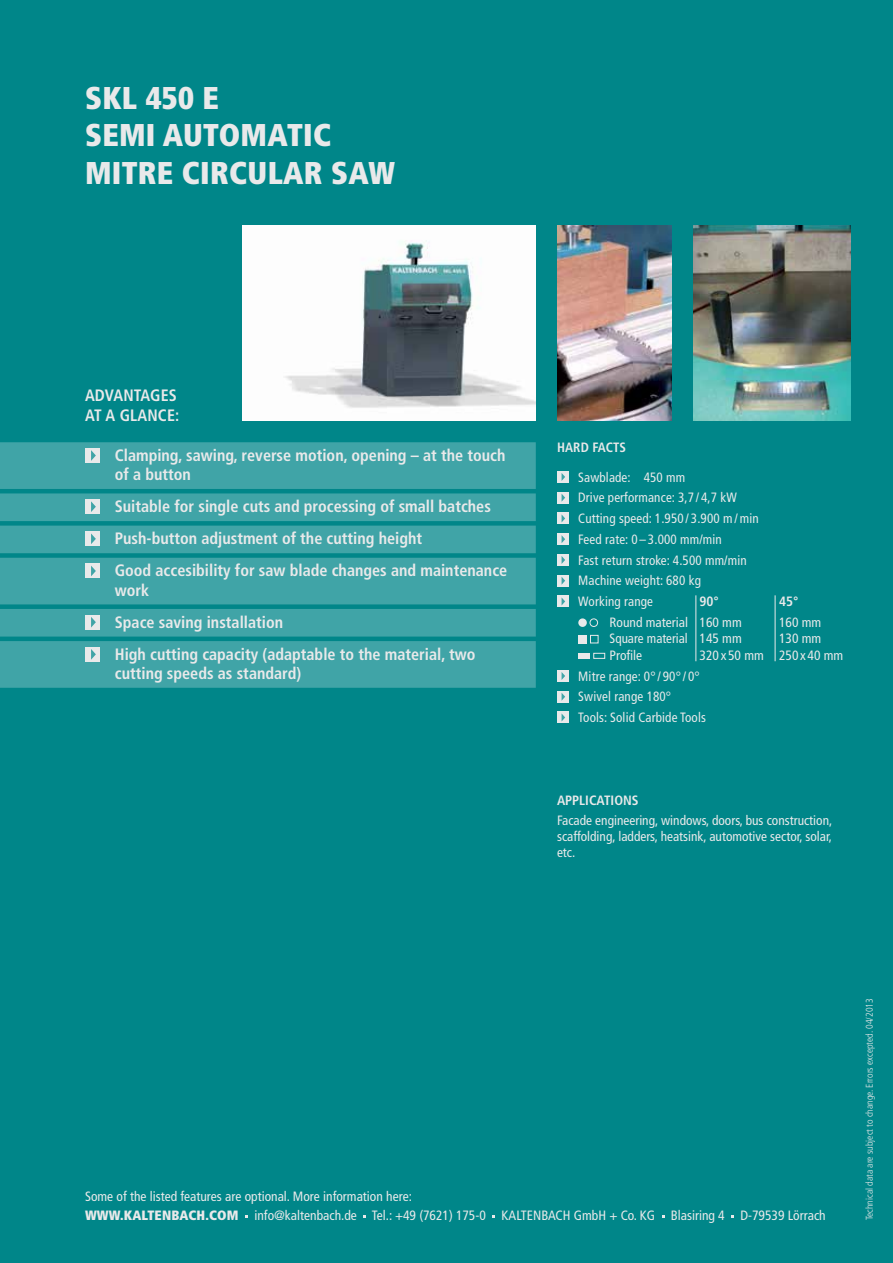
<style>
.page{position:relative;width:893px;height:1263px;background:#008689}
.page>*{position:absolute;margin:0;border:0;box-sizing:border-box;transform-origin:0 0}
.t1{font:900 condensed 31.5px/37.8px "Frutiger LT Std";letter-spacing:.01em;color:#e9e9ea}
.t2{font:700 condensed 16.5px/19.5px "Frutiger LT Std";color:#e9e9ea}
.t3{font:condensed 13.5px/20.7px "Frutiger LT Std";color:#e9e9ea}
.t4{font:700 condensed 13.5px "Frutiger LT Std";color:#e9e9ea}
.t5{font:300 condensed 9.75px "Frutiger LT Std";color:#e9e9ea}
.s1{font-weight:700}
.s2{font-weight:900}
</style>
<div class="page">
<img style="left:242px;top:225px;width:294px;height:196px">
<div style="left:557px;top:471px;width:11px;height:11px;background:#e9e9ea"></div>
<svg style="left:562px;top:473px;width:3px;height:8px"></svg>
<div style="left:557px;top:492px;width:11px;height:11px;background:#e9e9ea"></div>
<svg style="left:562px;top:494px;width:3px;height:7px"></svg>
<svg style="left:557px;top:513px;width:11px;height:11px"></svg>
<svg style="left:562px;top:514px;width:3px;height:8px"></svg>
<div style="left:557px;top:534px;width:11px;height:11px;background:#e9e9ea"></div>
<svg style="left:562px;top:536px;width:3px;height:7px"></svg>
<div style="left:557px;top:554px;width:11px;height:11px;background:#e9e9ea"></div>
<svg style="left:562px;top:556px;width:3px;height:8px"></svg>
<div style="left:557px;top:575px;width:11px;height:11px;background:#e9e9ea"></div>
<svg style="left:562px;top:577px;width:3px;height:7px"></svg>
<svg style="left:557px;top:596px;width:11px;height:11px"></svg>
<svg style="left:562px;top:597px;width:3px;height:8px"></svg>
<div style="left:578px;top:618px;width:9px;height:9px;background:#e9e9ea;border-radius:50%"></div>
<div style="left:589px;top:618px;width:9px;height:9px;border:1px solid #e9e9ea;border-radius:50%"></div>
<div style="left:578px;top:635px;width:9px;height:8px;background:#e9e9ea"></div>
<div style="left:590px;top:635px;width:9px;height:8px;border:1px solid #e9e9ea"></div>
<div style="left:578px;top:653px;width:12px;height:6px;background:#e9e9ea"></div>
<div style="left:593px;top:653px;width:12px;height:6px;border:1px solid #e9e9ea"></div>
<div style="left:557px;top:670px;width:11px;height:11px;background:#e9e9ea"></div>
<svg style="left:562px;top:672px;width:3px;height:8px"></svg>
<div style="left:557px;top:691px;width:11px;height:11px;background:#e9e9ea"></div>
<svg style="left:562px;top:693px;width:3px;height:7px"></svg>
<svg style="left:557px;top:712px;width:11px;height:11px"></svg>
<svg style="left:562px;top:713px;width:3px;height:8px"></svg>
<svg style="left:0;top:442px;width:536px;height:246px;background:#39a1a4"></svg>
<div style="left:85px;top:448px;width:15px;height:15px;background:#e9e9ea"></div>
<svg style="left:91px;top:450px;width:5px;height:11px"></svg>
<div style="left:85px;top:499px;width:15px;height:15px;background:#e9e9ea"></div>
<svg style="left:91px;top:501px;width:5px;height:11px"></svg>
<div style="left:85px;top:531px;width:15px;height:15px;background:#e9e9ea"></div>
<svg style="left:91px;top:533px;width:5px;height:11px"></svg>
<div style="left:85px;top:563px;width:15px;height:15px;background:#e9e9ea"></div>
<svg style="left:91px;top:566px;width:5px;height:10px"></svg>
<div style="left:85px;top:615px;width:15px;height:15px;background:#e9e9ea"></div>
<svg style="left:91px;top:617px;width:5px;height:10px"></svg>
<div style="left:85px;top:647px;width:15px;height:15px;background:#e9e9ea"></div>
<svg style="left:91px;top:649px;width:5px;height:11px"></svg>
<hr style="left:775px;top:595px;width:1px;height:66px;background:#e9e9ea">
<hr style="left:695px;top:595px;width:1px;height:66px;background:#e9e9ea">
<img style="left:557px;top:225px;width:115px;height:196px">
<img style="left:693px;top:225px;width:157px;height:196px">
<p class="t1" style="left:85px;top:79px;width:248px">SKL 450 E<br>SEMI AUTOMATIC<br>MITRE</p>
<p class="t1" style="left:182px;top:154px;width:19px">CIRCULAR</p>
<p class="t1" style="left:331px;top:154px;width:66px">SAW</p>
<p class="t2" style="left:85px;top:386px;width:96px">ADVANTAGES<br>AT A GLANCE:</p>
<p class="t2" style="left:115px;top:445px;width:392px">Clamping, sawing, reverse motion, opening – at the touch of a button</p>
<p class="t2" style="left:115px;top:490px;width:394px;line-height:32.1px">Suitable for single cuts and processing of small batches<br>Push-button adjustment of the cutting height<br>Good accesibility for saw blade changes and maintenance</p>
<p class="t2" style="left:115px;top:574px;width:362px;line-height:32px">work<br>Space saving installation<br>High cutting capacity (adaptable to the material, two</p>
<p class="t2" style="left:115px;top:664px;width:188px">cutting speeds as standard)</p>
<p class="t3" style="left:578px;top:433px;width:108px;line-height:29.2px;text-indent:-21px"><span class="s1">HARD FACTS<br></span>Sawblade: 450 mm</p>
<p class="t3" style="left:578px;top:487px;width:182px">Drive performance: 3,7 / 4,7 kW<br>Cutting speed: 1.950 / 3.900 m / min<br>Feed rate: 0 – 3.000 mm/min<br>Fast return stroke: 4.500 mm/min<br>Machine weight: 680 kg<br>Working range</p>
<p class="t4" style="left:700px;top:593px;width:21px">90°</p>
<p class="t4" style="left:779px;top:593px;width:21px">45°</p>
<p class="t3" style="left:610px;top:612px;width:134px">Round material 160 mm</p>
<p class="t3" style="left:779px;top:612px;width:44px">160 mm</p>
<p class="t3" style="left:610px;top:628px;width:134px">Square material 145 mm</p>
<p class="t3" style="left:779px;top:628px;width:44px">130 mm</p>
<p class="t3" style="left:610px;top:645px;width:34px">Profile</p>
<p class="t3" style="left:578px;top:645px;width:267px;text-indent:121px">320 x 50 mm 250 x 40 mm<br>Mitre range: 0° / 90° / 0°<br>Swivel range 180°<br>Tools: Solid Carbide Tools</p>
<p class="t4" style="left:557px;top:792px;width:30px">APPLICATIO</p>
<p class="t3" style="left:557px;top:790px;width:277px;line-height:19.8px;text-indent:66px"><span class="s1">NS<br></span>Facade engineering, windows, doors, bus construction,</p>
<p class="t3" style="left:557px;top:828px;width:276px;line-height:16.2px">scaffolding, ladders, heatsink, automotive sector, solar, etc.</p>
<p class="t3" style="left:85px;top:1186px;width:328px;line-height:19.8px">Some of the listed features are optional. More information here:<br><span class="s2">WWW</span></p>
<p class="t3" style="left:120px;top:1205px;width:707px"><span class="s2">.KALTENBACH.COM</span> info@kaltenbach.de Tel.: +49 (7621) 175-0 KALTENBACH GmbH + Co. KG Blasiring 4 D-79539 Lörrach</p>
<p class="t5" style="left:864px;top:1220px;width:224px;rotate:-90deg">Technical data are subject to change. Errors excepted. 04/2013</p>
</div>
